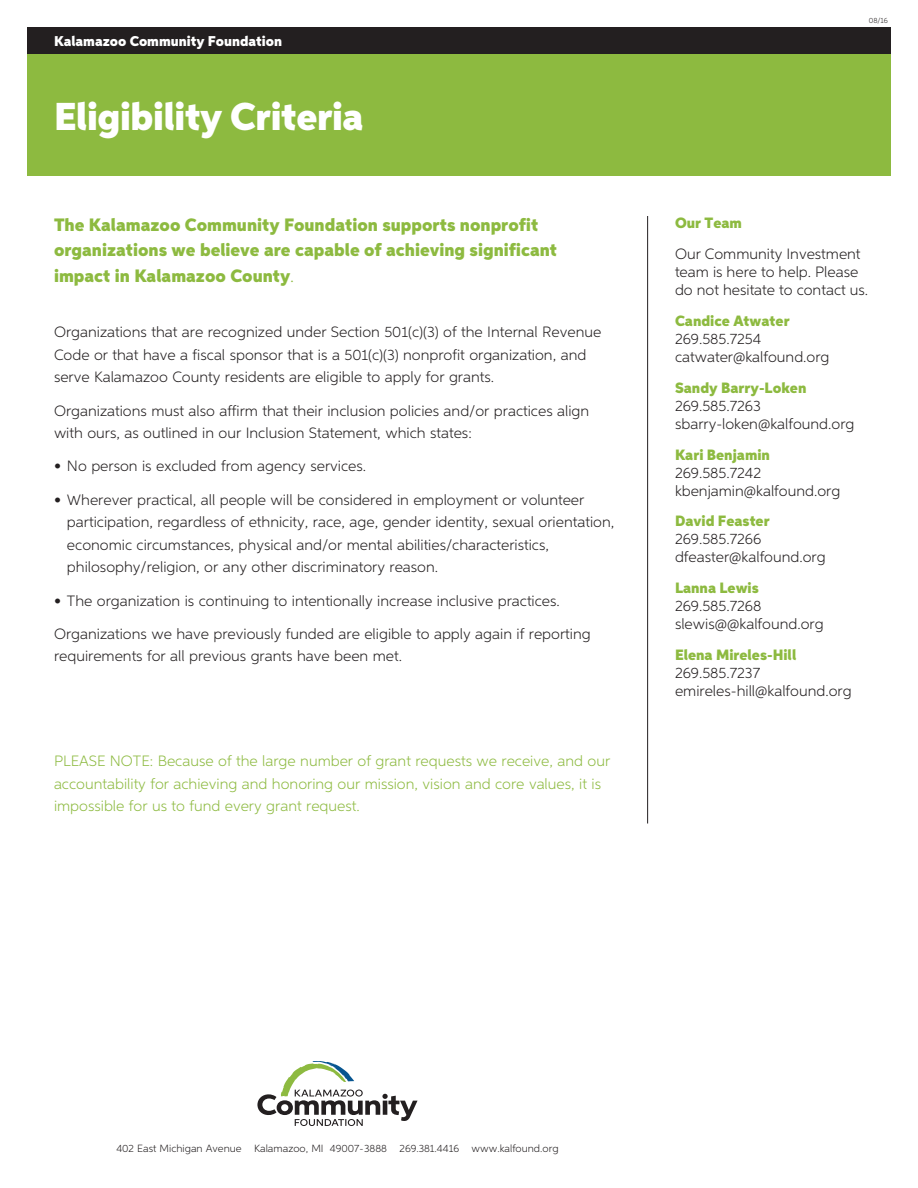
<style>
.page{position:relative;width:918px;height:1188px;background:#fff}
.page>*{position:absolute;margin:0;border:0;box-sizing:border-box;transform-origin:0 0}
.head_b{font:900 39px "Aspira";letter-spacing:-.01em;color:#fff}
.intro_txt_italic{font:900 18px/25.5px "Aspira";color:#8dba40}
.intro_txt_italic-2{font:300 15px/22.5px "Aspira";color:#231f20}
.sidebar_a{font:300 15px/18px "Aspira";color:#231f20}
.intro_txt_italic-3{font:300 15px/22.5px "Aspira";color:#8dba40}
.sidebar_head{font:900 15px "Aspira";color:#8dba40}
.category_caps{font:900 14.25px "Aspira";color:#fff}
.address_text{font:300 10.5px "Aspira";color:#231f20}
.copyright{font:300 7.5px "Aspira";color:#231f20}
.s1{font-weight:300}
.s2{font-weight:900;color:#8dba40}
</style>
<div class="page">
<hr style="left:647px;top:216px;width:1px;height:608px;background:#231f20">
<div style="left:27px;top:27px;width:864px;height:27px;background:#231f20"></div>
<svg style="left:257px;top:1061px;width:161px;height:65px"></svg>
<div style="left:27px;top:54px;width:864px;height:122px;background:#8dba40"></div>
<p class="category_caps" style="left:54px;top:32px;width:230px">Kalamazoo Community Foundation</p>
<p class="head_b" style="left:54px;top:92px;width:311px">Eligibility Criteria</p>
<p class="intro_txt_italic" style="left:54px;top:212px;width:505px">The Kalamazoo Community Foundation supports nonprofit organizations we believe are capable of achieving significant impact in Kalamazoo County<span class="s1">.</span></p>
<p class="intro_txt_italic-2" style="left:54px;top:321px;width:549px">Organizations that are recognized under Section 501(c)(3) of the Internal Revenue<br>Code or that have a fiscal sponsor that is a 501(c)(3) nonprofit organization, and serve Kalamazoo County residents are eligible to apply for grants.</p>
<p class="intro_txt_italic-2" style="left:54px;top:399px;width:537px">Organizations must also affirm that their inclusion policies and/or practices align with ours, as outlined in our Inclusion Statement, which states:</p>
<p class="intro_txt_italic-2" style="left:54px;top:455px;width:314px">• No person is excluded from agency services.</p>
<p class="intro_txt_italic-2" style="left:67px;top:488px;width:549px;text-indent:-13px">• Wherever practical, all people will be considered in employment or volunteer participation, regardless of ethnicity, race, age, gender identity, sexual orientation, economic circumstances, physical and/or mental abilities/characteristics, philosophy/religion, or any other discriminatory reason.</p>
<p class="intro_txt_italic-2" style="left:54px;top:589px;width:507px">• The organization is continuing to intentionally increase inclusive practices.</p>
<p class="intro_txt_italic-2" style="left:54px;top:622px;width:538px">Organizations we have previously funded are eligible to apply again if reporting requirements for all previous grants have been met.</p>
<p class="intro_txt_italic-3" style="left:54px;top:750px;width:558px">PLEASE NOTE: Because of the large number of grant requests we receive, and our accountability for achieving and honoring our mission, vision and core values, it is impossible for us to fund every grant request.</p>
<p class="copyright" style="left:869px;top:16px;width:21px">08/16</p>
<p class="sidebar_head" style="left:675px;top:213px;width:69px">Our Team</p>
<p class="sidebar_a" style="left:675px;top:244px;width:195px">Our Community Investment team is here to help. Please do not hesitate to contact us.</p>
<p class="sidebar_a" style="left:675px;top:311px;width:156px"><span class="s2">Candice Atwater<br></span>269.585.7254 catwater@kalfound.org</p>
<p class="sidebar_a" style="left:675px;top:378px;width:181px"><span class="s2">Sandy Barry-Loken<br></span>269.585.7263 sbarry-loken@kalfound.org</p>
<p class="sidebar_a" style="left:675px;top:445px;width:167px"><span class="s2">Kari Benjamin<br></span>269.585.7242 kbenjamin@kalfound.org</p>
<p class="sidebar_a" style="left:675px;top:512px;width:152px"><span class="s2">David Feaster<br></span>269.585.7266 dfeaster@kalfound.org</p>
<p class="sidebar_a" style="left:675px;top:579px;width:150px"><span class="s2">Lanna Lewis<br></span>269.585.7268 slewis@@kalfound.org</p>
<p class="sidebar_a" style="left:675px;top:646px;width:178px"><span class="s2">Elena Mireles-Hill<br></span>269.585.7237 emireles-hill@kalfound.org</p>
<p class="address_text" style="left:116px;top:1142px;width:444px">402 East Michigan Avenue Kalamazoo, MI 49007-3888 269.381.4416 www.kalfound.org</p>
</div>
